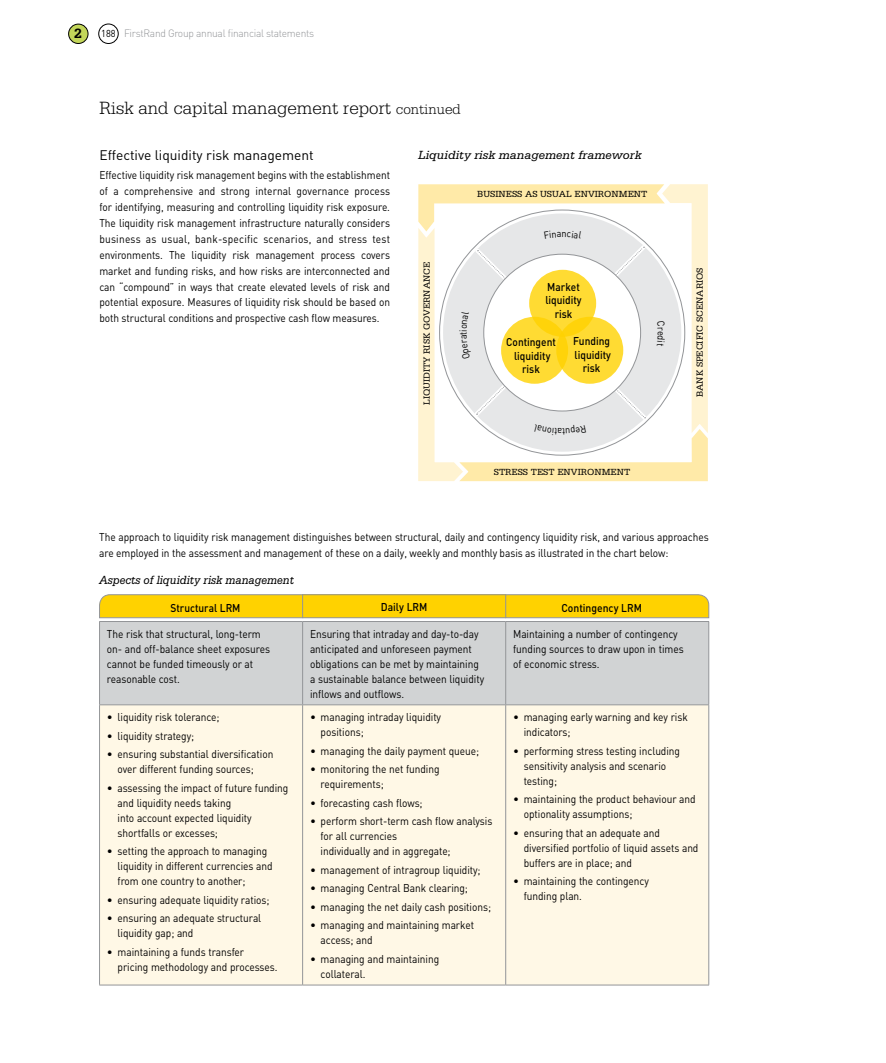
<style>
.page{position:relative;width:886px;height:1063px;background:#fff}
.page>*{position:absolute;margin:0;border:0;box-sizing:border-box;transform-origin:0 0}
.t1{font:300 18.75px "Serifa";color:#000}
.t2{font:700 14.25px "Serifa";color:#000}
.t3{font:13.75px "DIN";color:#000}
.t4{font:italic 12.5px "Serifa";color:#000}
.t5{font:italic 12.5px "Serifa";color:#000;scale:.9 1}
.t6{font:11.25px/15.9px "DIN";letter-spacing:-.005em;color:#000;scale:.9 1}
.t7{font:11.25px/15px "DIN";letter-spacing:-.005em;color:#000}
.t8{font:500 11.25px/13.8px "DIN";color:#000;text-align:center;scale:.9 1}
.t9{font:500 11.25px "DIN";color:#000;scale:.92 1}
.t10{font:300 10.62px "DIN";letter-spacing:-.025em;color:#939598;scale:.96 1}
.t11{font:9.38px "Serifa";color:#000}
.s1{font-weight:400;font-size:10px;color:#000}
.s2{font-size:15px}
</style>
<div class="page">
<div style="left:98px;top:24px;width:21px;height:20px;border:1px solid #000;border-radius:50%"></div>
<div style="left:69px;top:24px;width:19px;height:20px;background:#c3d65a;border-radius:50%"></div>
<div style="left:68px;top:24px;width:20px;height:20px;border:1px solid #000;border-radius:50%"></div>
<div style="left:303px;top:595px;width:203px;height:23px;background:#ffd200"></div>
<div style="left:100px;top:622px;width:608px;height:83px;background:#d1d3d4"></div>
<div style="left:100px;top:706px;width:608px;height:279px;background:#fff8e6"></div>
<hr style="left:303px;top:594px;width:203px;height:1px;background:#939598">
<hr style="left:303px;top:617px;width:203px;height:1px;background:#939598">
<hr style="left:99px;top:622px;width:1px;height:83px;background:#939598">
<hr style="left:302px;top:622px;width:1px;height:83px;background:#939598">
<hr style="left:505px;top:622px;width:1px;height:83px;background:#939598">
<hr style="left:99px;top:705px;width:204px;height:1px;background:#939598">
<hr style="left:99px;top:705px;width:1px;height:280px;background:#939598">
<hr style="left:303px;top:705px;width:203px;height:1px;background:#939598">
<hr style="left:302px;top:705px;width:1px;height:280px;background:#939598">
<hr style="left:506px;top:705px;width:203px;height:1px;background:#939598">
<hr style="left:505px;top:705px;width:1px;height:280px;background:#939598">
<hr style="left:708px;top:705px;width:1px;height:280px;background:#939598">
<hr style="left:99px;top:985px;width:204px;height:1px;background:#939598">
<hr style="left:303px;top:985px;width:203px;height:1px;background:#939598">
<hr style="left:506px;top:985px;width:203px;height:1px;background:#939598">
<hr style="left:99px;top:621px;width:204px;height:1px;background:#939598">
<hr style="left:303px;top:621px;width:203px;height:1px;background:#939598">
<hr style="left:506px;top:621px;width:203px;height:1px;background:#939598">
<hr style="left:708px;top:622px;width:1px;height:83px;background:#939598">
<svg style="left:99px;top:594px;width:204px;height:24px;background:#f6cd0f"></svg>
<svg style="left:505px;top:594px;width:204px;height:24px;background:#f6cd0f"></svg>
<svg style="left:418px;top:184px;width:290px;height:297px"></svg>
<p class="t2" style="left:74px;top:25px;width:9px">2</p>
<p class="t10" style="left:101px;top:27px;width:223px"><span class="s1">188</span> FirstRand Group annual financial statements</p>
<p class="t1" style="left:99px;top:97px;width:363px">Risk and capital management report <span class="s2">continued</span></p>
<p class="t3" style="left:99px;top:146px;width:216px">Effective liquidity risk management</p>
<p class="t6" style="left:99px;top:167px;width:324px;text-align:justify">Effective liquidity risk management begins with the establishment of a comprehensive and strong internal governance process for identifying, measuring and controlling liquidity risk exposure.<br>The liquidity risk management infrastructure naturally considers business as usual, bank-specific scenarios, and stress test environments. The liquidity risk management process covers market and funding risks, and how risks are interconnected and can “compound” in ways that create elevated levels of risk and potential exposure. Measures of liquidity risk should be based on both structural conditions and prospective cash flow measures.</p>
<p class="t4" style="left:418px;top:148px;width:225px">Liquidity risk management framework</p>
<p class="t11" style="left:477px;top:189px;width:172px">BUSINESS AS USUAL ENVIRONMENT</p>
<p class="t11" style="left:421px;top:405px;width:145px;rotate:-90deg">LIQUIDITY RISK GOVERNANCE</p>
<p class="t11" style="left:694px;top:397px;width:131px;rotate:-90deg">BANK SPECIFIC SCENARIOS</p>
<p class="t8" style="left:545px;top:279px;width:42px">Market liquidity risk</p>
<p class="t8" style="left:506px;top:335px;width:57px">Contingent liquidity risk</p>
<p class="t8" style="left:573px;top:334px;width:44px">Funding liquidity risk</p>
<p class="t11" style="left:494px;top:467px;width:138px">STRESS TEST ENVIRONMENT</p>
<p class="t6" style="left:99px;top:528px;width:679px;line-height:16.2px">The approach to liquidity risk management distinguishes between structural, daily and contingency liquidity risk, and various approaches are employed in the assessment and management of these on a daily, weekly and monthly basis as illustrated in the chart below:</p>
<p class="t5" style="left:99px;top:573px;width:218px">Aspects of liquidity risk management</p>
<p class="t9" style="left:381px;top:600px;width:36px">Daily lrm</p>
<p class="t6" style="left:107px;top:626px;width:183px;line-height:15px">The risk that structural, long-term on- and off-balance sheet exposures cannot be funded timeously or at reasonable cost.</p>
<p class="t6" style="left:310px;top:626px;width:195px;line-height:15px">Ensuring that intraday and day-to-day anticipated and unforeseen payment obligations can be met by maintaining a sustainable balance between liquidity inflows and outflows.</p>
<p class="t6" style="left:513px;top:626px;width:191px;line-height:15px">Maintaining a number of contingency funding sources to draw upon in times of economic stress.</p>
<p class="t7" style="left:107px;top:709px;width:114px">• liquidity risk tolerance;</p>
<p class="t7" style="left:107px;top:728px;width:89px">• liquidity strategy;</p>
<p class="t7" style="left:118px;top:746px;width:157px;text-indent:-11px">• ensuring substantial diversification over different funding sources;</p>
<p class="t7" style="left:118px;top:780px;width:172px;text-indent:-11px">• assessing the impact of future funding and liquidity needs taking<br>into account expected liquidity shortfalls or excesses;</p>
<p class="t7" style="left:118px;top:843px;width:157px;text-indent:-11px">• setting the approach to managing liquidity in different currencies and from one country to another;</p>
<p class="t7" style="left:107px;top:892px;width:164px">• ensuring adequate liquidity ratios;</p>
<p class="t7" style="left:118px;top:911px;width:145px;text-indent:-11px">• ensuring an adequate structural liquidity gap; and</p>
<p class="t7" style="left:118px;top:944px;width:161px;text-indent:-11px">• maintaining a funds transfer pricing methodology and processes.</p>
<p class="t8" style="left:170px;top:600px;width:63px">Structural lrm</p>
<p class="t9" style="left:561px;top:600px;width:73px">Contingency lrm</p>
<p class="t7" style="left:321px;top:709px;width:122px;text-indent:-11px">• managing intraday liquidity positions;</p>
<p class="t7" style="left:310px;top:743px;width:171px">• managing the daily payment queue;</p>
<p class="t7" style="left:321px;top:761px;width:120px;text-indent:-11px">• monitoring the net funding requirements;</p>
<p class="t7" style="left:310px;top:795px;width:114px">• forecasting cash flows;</p>
<p class="t7" style="left:321px;top:813px;width:173px;text-indent:-11px">• perform short-term cash flow analysis for all currencies<br>individually and in aggregate;</p>
<p class="t7" style="left:310px;top:862px;width:172px">• management of intragroup liquidity;</p>
<p class="t7" style="left:310px;top:881px;width:159px">• managing Central Bank clearing;</p>
<p class="t7" style="left:310px;top:899px;width:183px">• managing the net daily cash positions;</p>
<p class="t7" style="left:321px;top:918px;width:155px;text-indent:-11px">• managing and maintaining market access; and</p>
<p class="t7" style="left:321px;top:951px;width:120px;text-indent:-11px">• managing and maintaining collateral.</p>
<p class="t7" style="left:524px;top:709px;width:166px;text-indent:-11px">• managing early warning and key risk indicators;</p>
<p class="t7" style="left:524px;top:743px;width:158px;text-indent:-11px">• performing stress testing including sensitivity analysis and scenario testing;</p>
<p class="t7" style="left:524px;top:791px;width:173px;text-indent:-11px">• maintaining the product behaviour and optionality assumptions;</p>
<p class="t7" style="left:524px;top:825px;width:176px;text-indent:-11px">• ensuring that an adequate and diversified portfolio of liquid assets and buffers are in place; and</p>
<p class="t7" style="left:524px;top:873px;width:127px;text-indent:-11px">• maintaining the contingency funding plan.</p>
</div>
